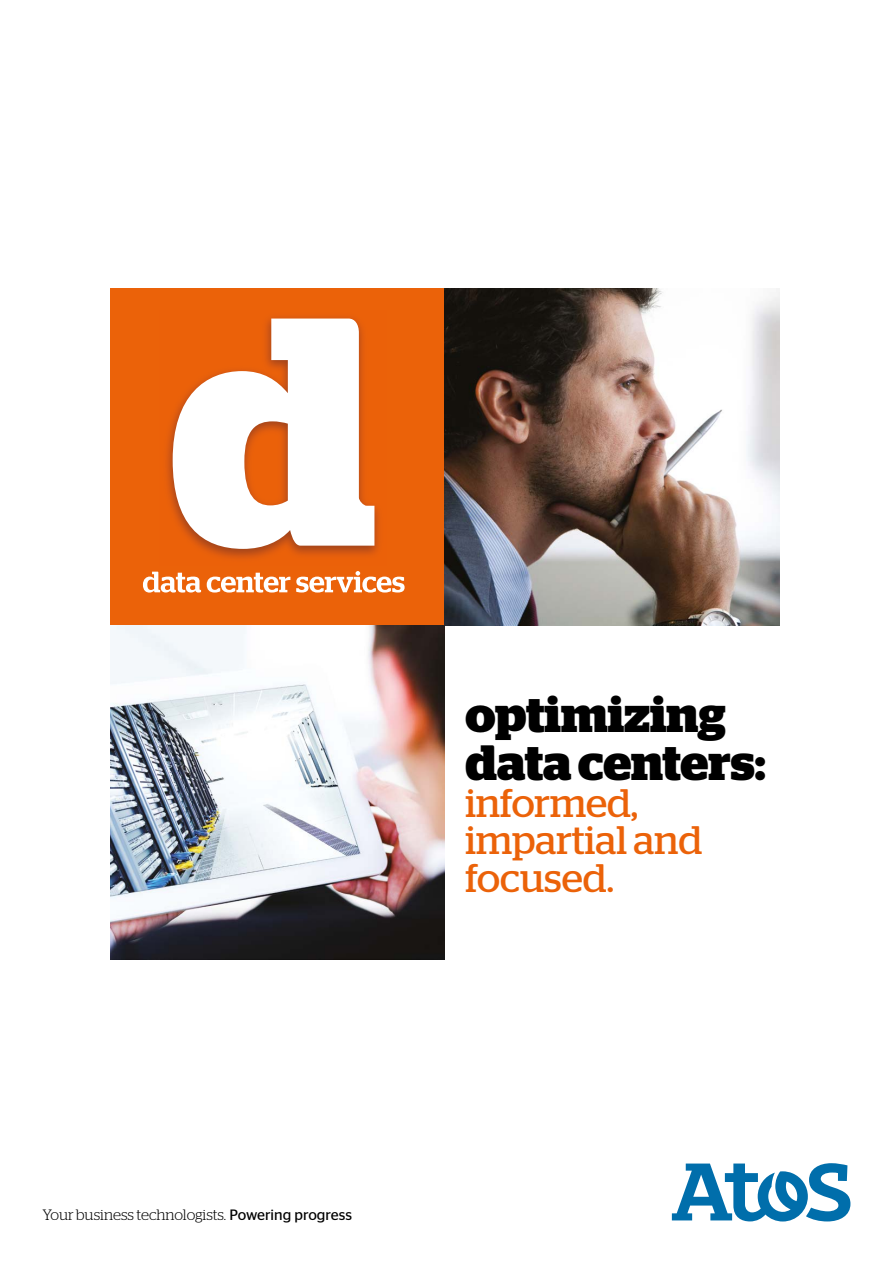
<style>
.page{position:relative;width:893px;height:1263px;background:#fff}
.page>*{position:absolute;margin:0;border:0;box-sizing:border-box;transform-origin:0 0}
.t1{font:700 49.5px/48px "Stag";color:#000}
.t2{font:39.75px/37.3px "Stag";color:#eb6209}
.t3{font:300 15px "Stag";letter-spacing:-.005em;color:#000}
.s1{font-family:"Stag Sans";font-weight:400}
</style>
<div class="page">
<div style="left:111px;top:289px;width:334px;height:336px;background:#eb6209"></div>
<img style="left:167px;top:317px;width:212px;height:241px">
<svg style="left:173px;top:319px;width:201px;height:230px;fill:#fff"></svg>
<svg style="left:143px;top:572px;width:58px;height:21px"></svg>
<svg style="left:207px;top:573px;width:83px;height:20px"></svg>
<svg style="left:296px;top:571px;width:109px;height:21px"></svg>
<img style="left:445px;top:289px;width:334px;height:336px">
<img style="left:111px;top:625px;width:334px;height:334px">
<svg style="left:672px;top:1163px;width:178px;height:58px"></svg>
<h1 class="t1" style="left:466px;top:690px;width:302px">optimizing data centers:</h1>
<h2 class="t2" style="left:466px;top:784px;width:238px">informed, impartial and focused.</h2>
<p class="t3" style="left:43px;top:1206px;width:311px">Your business technologists. <span class="s1">Powering progress</span></p>
</div>
